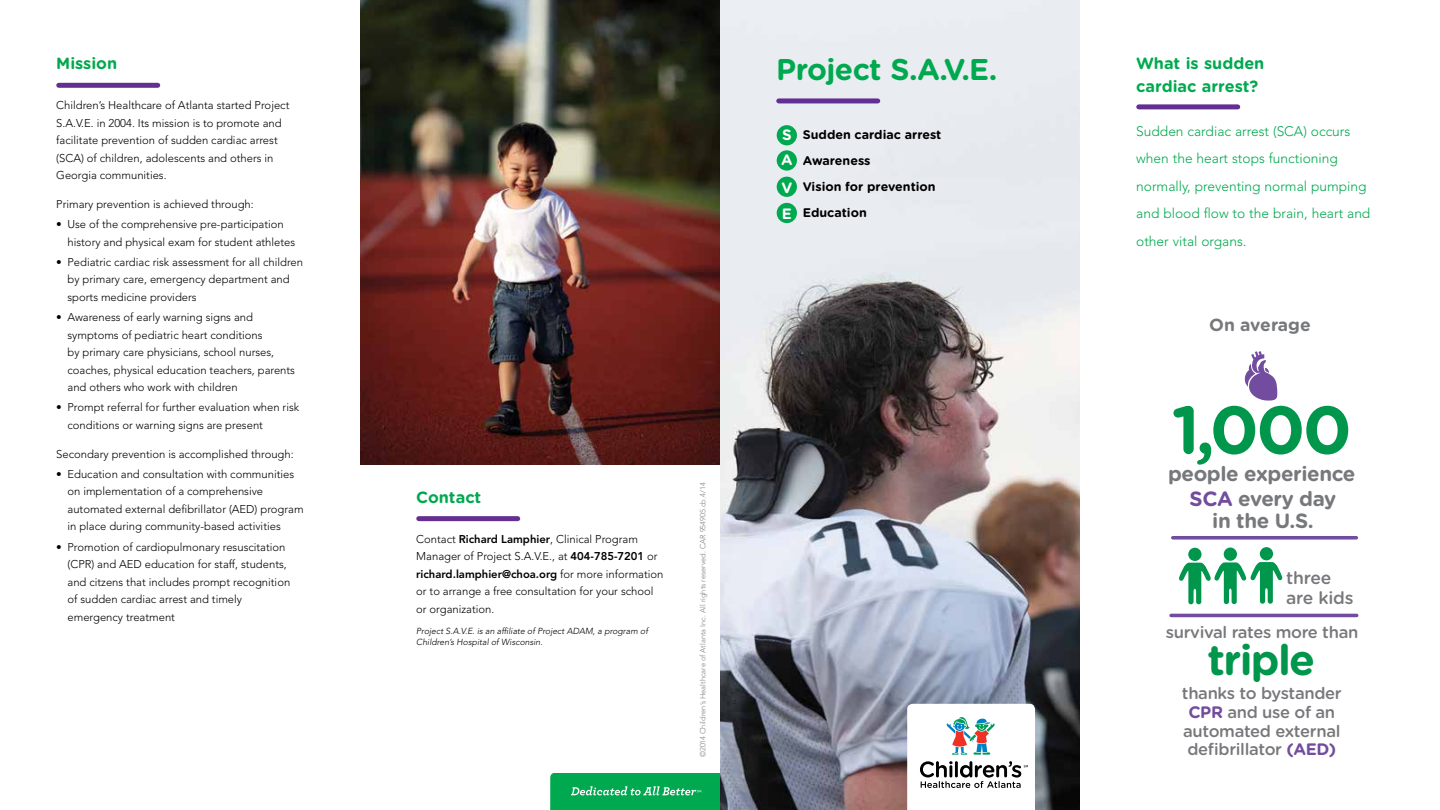
<style>
.page{position:relative;width:1440px;height:810px;background:#fff}
.page>*{position:absolute;margin:0;border:0;box-sizing:border-box;transform-origin:0 0}
.t1{font:700 67.38px "Gotham Rounded";color:#00964c}
.t2{font:700 42.62px "Gotham Rounded";letter-spacing:-.04em;color:#00964c}
.t3{font:700 30px "Gotham Rounded";letter-spacing:-.02em;color:#00a94f}
.t4{font:700 20.62px/22.5px "Gotham Rounded";letter-spacing:-.02em;color:#77787b;text-align:center}
.t5{font:500 17.5px/20.6px "Gotham Rounded";letter-spacing:-.01em;color:#77787b}
.t6{font:700 17.5px "Gotham Rounded";color:#77787b}
.t7{font:500 16.62px/18.8px "Gotham Rounded";letter-spacing:-.02em;color:#77787b;text-align:center}
.t8{font:700 16.25px/22.5px "Gotham Rounded";color:#00a94f}
.t9{font:700 15px/25.1px "Gotham Rounded";color:#fff}
.t10{font:300 13.75px/27.5px "Avenir";color:#00a94f}
.t11{font:700 12.5px/26px "Gotham Rounded";color:#000}
.t12{font:300 11.25px/17.5px "Avenir";color:#000}
.t13{font:italic 300 8.75px/10.5px "Avenir";color:#000}
.t14{font:300 7.5px "Avenir";color:#808285}
.s1{font-weight:900}
.s2{font-weight:800}
.s3{color:#724c9f}
.s4{font-weight:700;color:#724c9f}
</style>
<div class="page">
<img style="left:360px;top:0;width:360px;height:464px">
<img style="left:720px;top:0;width:360px;height:810px">
<div style="left:779px;top:98px;width:99px;height:5px;background:#642f92"></div>
<svg style="left:550px;top:774px;width:170px;height:36px;background:#10ae5a"></svg>
<svg style="left:907px;top:704px;width:128px;height:106px"></svg>
<div style="left:777px;top:125px;width:20px;height:20px;background:#00a94f;border-radius:50%"></div>
<div style="left:777px;top:150px;width:20px;height:21px;background:#00a94f;border-radius:50%"></div>
<div style="left:777px;top:177px;width:20px;height:20px;background:#00a94f;border-radius:50%"></div>
<div style="left:777px;top:203px;width:20px;height:20px;background:#00a94f;border-radius:50%"></div>
<div style="left:419px;top:516px;width:99px;height:5px;background:#642f92"></div>
<div style="left:59px;top:83px;width:99px;height:5px;background:#642f92"></div>
<div style="left:1139px;top:104px;width:99px;height:5px;background:#642f92"></div>
<svg style="left:1244px;top:351px;width:33px;height:50px"></svg>
<div style="left:1188px;top:548px;width:14px;height:13px;background:#00964c;border-radius:50%"></div>
<svg style="left:1173px;top:536px;width:183px;height:4px"></svg>
<div style="left:1224px;top:548px;width:13px;height:13px;background:#00964c;border-radius:50%"></div>
<div style="left:1260px;top:547px;width:13px;height:13px;background:#00964c;border-radius:50%"></div>
<svg style="left:1179px;top:562px;width:104px;height:42px"></svg>
<hr style="left:1171px;top:614px;width:186px;height:3px;background:#724c9f">
<h3 class="t8" style="left:56px;top:52px;width:62px">Mission</h3>
<p class="t12" style="left:56px;top:97px;width:235px">Children’s Healthcare of Atlanta started Project S.A.V.E. in 2004. Its mission is to promote and facilitate prevention of sudden cardiac arrest (SCA) of children, adolescents and others in Georgia communities.</p>
<p class="t12" style="left:56px;top:195px;width:199px">Primary prevention is achieved through:</p>
<p class="t12" style="left:68px;top:216px;width:229px;text-indent:-11px"><span class="s1">•</span> Use of the comprehensive pre-participation history and physical exam for student athletes</p>
<p class="t12" style="left:68px;top:253px;width:237px;text-indent:-11px"><span class="s1">•</span> Pediatric cardiac risk assessment for all children by primary care, emergency department and sports medicine providers</p>
<p class="t12" style="left:68px;top:309px;width:229px;text-indent:-11px"><span class="s1">•</span> Awareness of early warning signs and symptoms of pediatric heart conditions<br>by primary care physicians, school nurses, coaches, physical education teachers, parents and others who work with children</p>
<p class="t12" style="left:68px;top:399px;width:233px;text-indent:-11px"><span class="s1">•</span> Prompt referral for further evaluation when risk conditions or warning signs are present</p>
<p class="t12" style="left:56px;top:445px;width:239px">Secondary prevention is accomplished through:</p>
<p class="t12" style="left:68px;top:465px;width:238px;text-indent:-11px"><span class="s1">•</span> Education and consultation with communities on implementation of a comprehensive automated external defibrillator (AED) program in place during community-based activities</p>
<p class="t12" style="left:68px;top:538px;width:224px;text-indent:-11px"><span class="s1">•</span> Promotion of cardiopulmonary resuscitation (CPR) and AED education for staff, students, and citzens that includes prompt recognition of sudden cardiac arrest and timely emergency treatment</p>
<h3 class="t3" style="left:776px;top:48px;width:223px">Project S.A.V.E.</h3>
<h3 class="t9" style="left:781px;top:122px;width:13px">S<br>A</h3>
<h3 class="t9" style="left:782px;top:174px;width:12px;line-height:26.2px">V<br>E</h3>
<p class="t11" style="left:803px;top:121px;width:140px">Sudden cardiac arrest<br>Awareness<br>Vision for prevention<br>Education</p>
<h3 class="t8" style="left:416px;top:485px;width:67px">Contact</h3>
<p class="t12" style="left:416px;top:530px;width:249px">Contact <span class="s2">Richard Lamphier</span>, Clinical Program Manager of Project S.A.V.E., at <span class="s2">404-785-7201</span> or <span class="s2">richard.lamphier@choa.org</span> for more information or to arrange a free consultation for your school or organization.</p>
<p class="t13" style="left:416px;top:626px;width:233px">Project S.A.V.E. is an affiliate of Project ADAM, a program of<br>Children’s Hospital of Wisconsin.</p>
<p class="t14" style="left:699px;top:757px;width:276px;rotate:-90deg">©2014 Children’s Healthcare of Atlanta Inc. All rights reserved. CAR 954905.cb.4/14</p>
<h3 class="t8" style="left:1136px;top:52px;width:130px">What is sudden cardiac arrest?</h3>
<p class="t10" style="left:1136px;top:117px;width:236px">Sudden cardiac arrest (SCA) occurs when the heart stops functioning normally, preventing normal pumping and blood flow to the brain, heart and other vital organs.</p>
<h3 class="t6" style="left:1209px;top:312px;width:103px">On average</h3>
<h1 class="t1" style="left:1171px;top:380px;width:182px">1,000</h1>
<h3 class="t4" style="left:1190px;top:486px;width:148px"><span class="s3">SCA</span> every day in the U.S.</h3>
<h3 class="t4" style="left:1168px;top:462px;width:189px">people experience</h3>
<h3 class="t5" style="left:1286px;top:566px;width:69px">three are kids</h3>
<h3 class="t7" style="left:1166px;top:622px;width:194px">survival rates more than</h3>
<h2 class="t2" style="left:1208px;top:628px;width:109px">triple</h2>
<h3 class="t7" style="left:1182px;top:683px;width:161px">thanks to bystander<br><span class="s4">CPR</span> and use of an automated external defibrillator <span class="s4">(AED)</span></h3>
</div>
